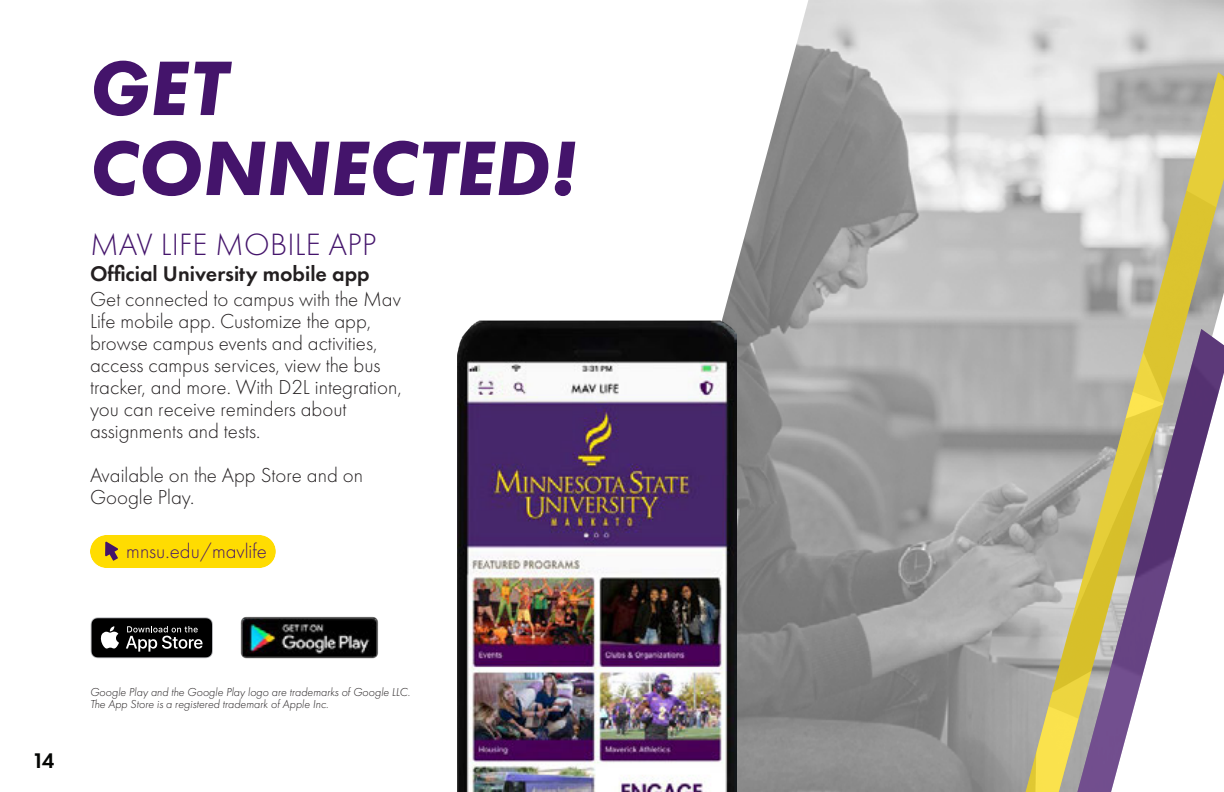
<style>
.page{position:relative;width:1224px;height:792px;background:#fff}
.page>*{position:absolute;margin:0;border:0;box-sizing:border-box;transform-origin:0 0}
.Header1{font:italic 700 80px "Futura PT";color:#44146b}
.Header2{font:300 32px "Futura PT";letter-spacing:.01em;color:#44146b}
.Subheader{font:600 22px "Futura PT";color:#231f20}
.t1{font:600 22px "Futura PT";color:#040503}
.t2{font:300 21px/22px "Futura PT";color:#231f20}
.t3{font:300 21px "Futura PT";color:#44146b}
.t4{font:italic 300 12px "Futura PT";color:#231f20}
</style>
<div class="page">
<img style="left:729px;top:0;width:495px;height:792px">
<img style="left:458px;top:292px;width:279px;height:500px">
<img style="left:1026px;top:72px;width:198px;height:720px">
<img style="left:1077px;top:329px;width:147px;height:463px">
<svg style="left:91px;top:617px;width:122px;height:41px;background:#333"></svg>
<img style="left:240px;top:616px;width:139px;height:43px">
<div style="left:89px;top:531px;width:190px;height:38px;background:#fff;opacity:.75"></div>
<svg style="left:105px;top:541px;width:13px;height:20px"></svg>
<p class="Header1" style="left:90px;top:39px;width:140px">GET</p>
<p class="Header1" style="left:90px;top:119px;width:489px">CONNECTED!</p>
<p class="Header2" style="left:90px;top:227px;width:288px">MAV LIFE MOBILE APP</p>
<p class="t2" style="left:90px;top:288px;width:313px">Get connected to campus with the Mav Life mobile app. Customize the app, browse campus events and activities, access campus services, view the bus tracker, and more. With D2L integration, you can receive reminders about assignments and tests.</p>
<p class="t2" style="left:90px;top:464px;width:275px">Available on the App Store and on<br>Google Play.</p>
<p class="Subheader" style="left:90px;top:260px;width:281px">Official University mobile app</p>
<p class="t3" style="left:126px;top:539px;width:142px">mnsu.edu/mavlife</p>
<p class="t1" style="left:32px;top:747px;width:24px">14</p>
<p class="t4" style="left:90px;top:685px;width:322px">Google Play and the Google Play logo are trademarks of Google LLC.</p>
<p class="t4" style="left:90px;top:697px;width:240px">The App Store is a registered trademark of Apple Inc.</p>
</div>
